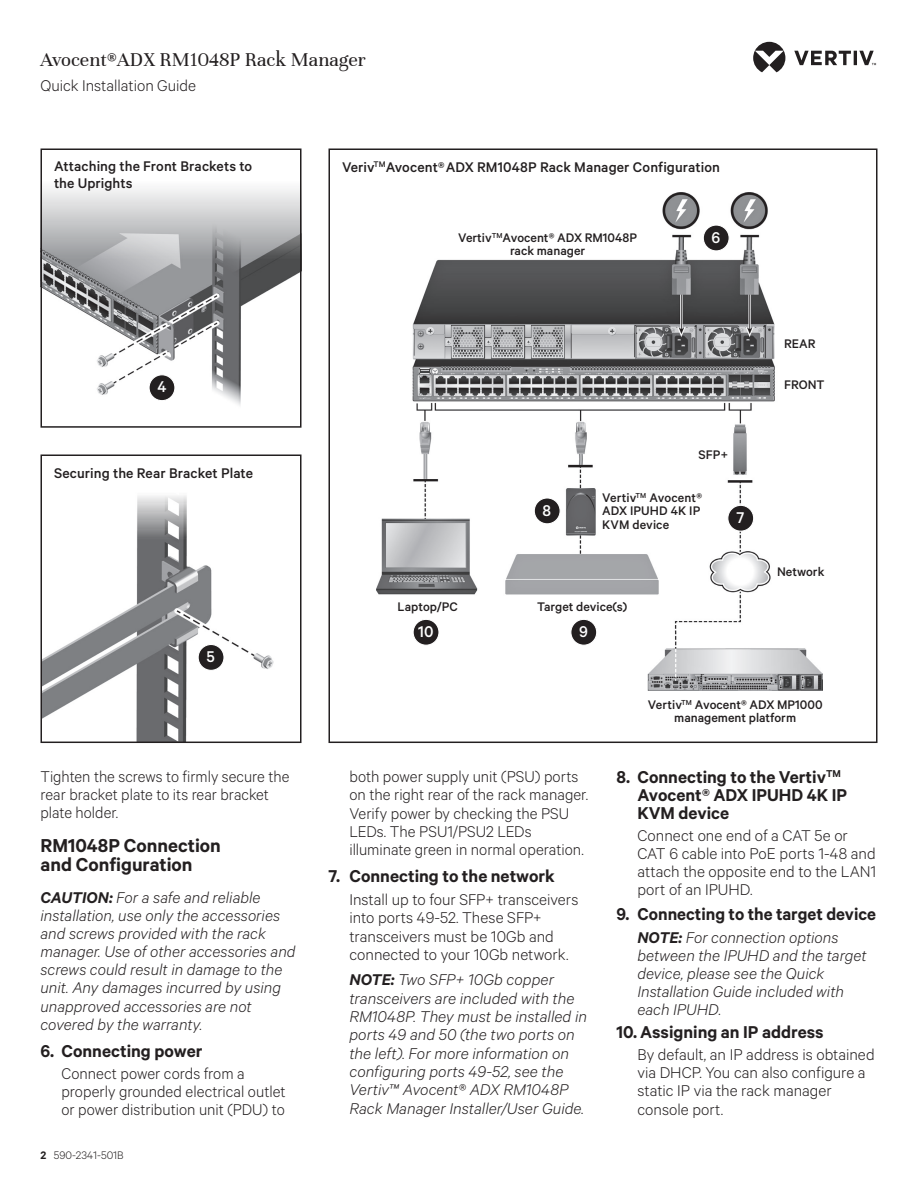
<style>
.page{position:relative;width:918px;height:1188px;background:#fff}
.page>*{position:absolute;margin:0;border:0;box-sizing:border-box;transform-origin:0 0}
.t1{font:21px "Unna";color:#231f20}
.t2{font:600 18px/19.5px "Calibre";color:#231f20}
.t3{font:600 16.5px/18px "Calibre";color:#231f20}
.t4{font:300 15px/18.1px "Calibre";color:#231f20}
.t5{font:italic 300 15px/18.1px "Calibre";color:#231f20}
.t6{font:500 15px "Calibre";color:#fff}
.t7{font:500 13.5px/16.5px "Calibre";letter-spacing:.005em;color:#231f20}
.t8{font:500 12px/13.5px "Calibre";color:#231f20;text-align:center}
.t9{font:300 10.5px "Calibre";color:#231f20}
.s1{font-weight:600}
</style>
<div class="page">
<svg style="left:753px;top:42px;width:123px;height:30px"></svg>
<img style="left:43px;top:495px;width:231px;height:245px">
<div style="left:40px;top:454px;width:262px;height:289px;border:2px solid #231f20"></div>
<img style="left:377px;top:193px;width:445px;height:498px">
<div style="left:328px;top:148px;width:550px;height:595px;border:2px solid #231f20"></div>
<div style="left:703px;top:225px;width:26px;height:26px;background:#231f20;border-radius:50%"></div>
<div style="left:703px;top:224px;width:27px;height:27px;border:1px solid #fff;border-radius:50%"></div>
<div style="left:728px;top:505px;width:26px;height:26px;background:#231f20;border-radius:50%"></div>
<div style="left:727px;top:505px;width:27px;height:27px;border:1px solid #fff;border-radius:50%"></div>
<div style="left:534px;top:498px;width:26px;height:26px;background:#231f20;border-radius:50%"></div>
<div style="left:534px;top:497px;width:27px;height:27px;border:1px solid #fff;border-radius:50%"></div>
<div style="left:413px;top:619px;width:26px;height:26px;background:#231f20;border-radius:50%"></div>
<div style="left:413px;top:619px;width:27px;height:27px;border:1px solid #fff;border-radius:50%"></div>
<div style="left:571px;top:619px;width:26px;height:26px;background:#231f20;border-radius:50%"></div>
<div style="left:570px;top:619px;width:27px;height:27px;border:1px solid #fff;border-radius:50%"></div>
<div style="left:198px;top:644px;width:26px;height:26px;background:#231f20;border-radius:50%"></div>
<div style="left:198px;top:644px;width:27px;height:27px;border:1px solid #fff;border-radius:50%"></div>
<img style="left:43px;top:189px;width:256px;height:217px">
<div style="left:40px;top:148px;width:262px;height:280px;border:2px solid #231f20"></div>
<div style="left:149px;top:375px;width:26px;height:26px;background:#231f20;border-radius:50%"></div>
<div style="left:148px;top:374px;width:28px;height:27px;border:1px solid #fff;border-radius:50%"></div>
<h1 class="t1" style="left:40px;top:48px;width:327px">Avocent®ADX RM1048P Rack Manager</h1>
<p class="t4" style="left:40px;top:75px;width:157px">Quick Installation Guide</p>
<p class="t7" style="left:54px;top:157px;width:200px">Attaching the Front Brackets to the Uprights</p>
<p class="t6" style="left:157px;top:377px;width:11px">4</p>
<p class="t7" style="left:54px;top:465px;width:201px">Securing the Rear Bracket Plate</p>
<p class="t6" style="left:207px;top:647px;width:10px">5</p>
<p class="t4" style="left:40px;top:766px;width:250px">Tighten the screws to firmly secure the rear bracket plate to its rear bracket plate holder.</p>
<p class="t2" style="left:40px;top:835px;width:182px">RM1048P Connection and Configuration</p>
<p class="t5" style="left:40px;top:887px;width:257px"><span class="s1">CAUTION:</span> For a safe and reliable installation, use only the accessories and screws provided with the rack manager. Use of other accessories and screws could result in damage to the unit. Any damages incurred by using unapproved accessories are not covered by the warranty.</p>
<p class="t3" style="left:40px;top:1041px;width:164px">6. Connecting power</p>
<p class="t4" style="left:61px;top:1064px;width:226px">Connect power cords from a properly grounded electrical outlet or power distribution unit (PDU) to</p>
<p class="t9" style="left:40px;top:1149px;width:85px"><span class="s1">2</span> 590-2341-501B</p>
<p class="t7" style="left:342px;top:158px;width:379px">Veriv<sup>TM</sup>Avocent® ADX RM1048P Rack Manager Configuration</p>
<p class="t8" style="left:458px;top:230px;width:180px">Vertiv<sup>TM</sup>Avocent® ADX RM1048P rack manager</p>
<p class="t6" style="left:712px;top:227px;width:10px">6</p>
<p class="t8" style="left:398px;top:600px;width:62px">Laptop/PC</p>
<p class="t6" style="left:418px;top:622px;width:17px">10</p>
<p class="t6" style="left:543px;top:500px;width:10px">8</p>
<p class="t8" style="left:698px;top:447px;width:31px">SFP+</p>
<p class="t8" style="left:602px;top:490px;width:102px;text-align:left">Vertiv<sup>TM</sup> Avocent®<br>ADX IPUHD 4K IP<br>KVM device</p>
<p class="t6" style="left:737px;top:508px;width:9px">7</p>
<p class="t8" style="left:537px;top:600px;width:92px">Target device(s)</p>
<p class="t6" style="left:579px;top:622px;width:10px">9</p>
<p class="t8" style="left:784px;top:337px;width:33px">REAR</p>
<p class="t8" style="left:784px;top:377px;width:42px">FRONT</p>
<p class="t8" style="left:777px;top:564px;width:49px">Network</p>
<p class="t4" style="left:349px;top:766px;width:240px">both power supply unit (PSU) ports on the right rear of the rack manager.<br>Verify power by checking the PSU LEDs. The PSU1/PSU2 LEDs illuminate green in normal operation.</p>
<p class="t3" style="left:328px;top:867px;width:228px">7. Connecting to the network</p>
<p class="t4" style="left:349px;top:890px;width:230px">Install up to four SFP+ transceivers into ports 49-52. These SFP+ transceivers must be 10Gb and connected to your 10Gb network.</p>
<p class="t5" style="left:349px;top:970px;width:239px"><span class="s1">NOTE:</span> Two SFP+ 10Gb copper transceivers are included with the<br>RM1048P. They must be installed in ports 49 and 50 (the two ports on the left). For more information on configuring ports 49-52, see the<br>Vertiv™ Avocent® ADX RM1048P<br>Rack Manager Installer/User Guide.</p>
<p class="t8" style="left:648px;top:697px;width:176px">Vertiv<sup>TM</sup> Avocent® ADX MP1000 management platform</p>
<p class="t3" style="left:637px;top:767px;width:211px;text-indent:-21px">8. Connecting to the Vertiv<sup>TM<br></sup>Avocent® ADX IPUHD 4K IP<br>KVM device</p>
<p class="t4" style="left:637px;top:826px;width:240px">Connect one end of a CAT 5e or<br>CAT 6 cable into PoE ports 1-48 and attach the opposite end to the LAN1 port of an IPUHD.</p>
<p class="t3" style="left:616px;top:905px;width:261px">9. Connecting to the target device</p>
<p class="t5" style="left:637px;top:927px;width:231px"><span class="s1">NOTE:</span> For connection options between the IPUHD and the target device, please see the Quick<br>Installation Guide included with each IPUHD.</p>
<p class="t3" style="left:616px;top:1022px;width:209px">10. Assigning an IP address</p>
<p class="t4" style="left:637px;top:1045px;width:239px">By default, an IP address is obtained via DHCP. You can also configure a static IP via the rack manager console port.</p>
</div>
